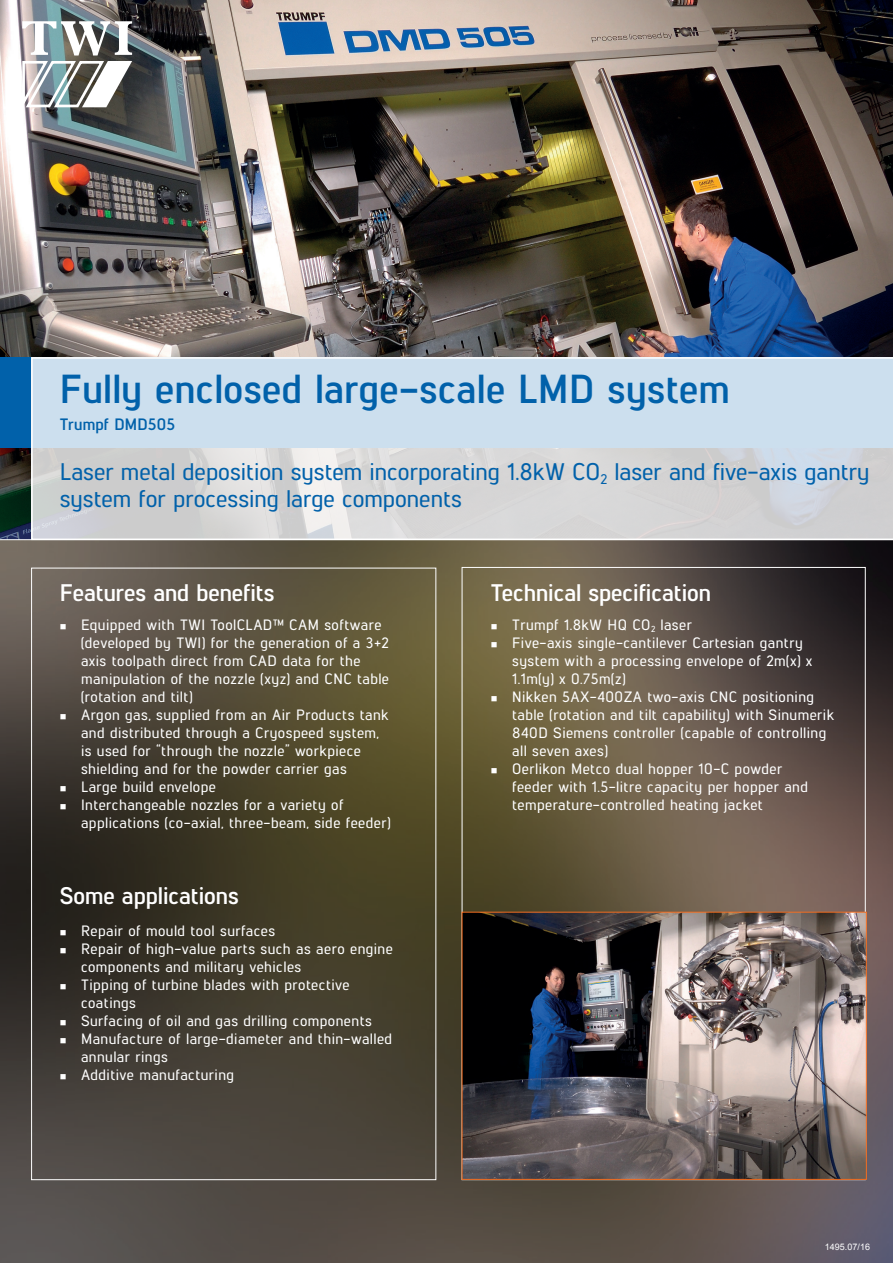
<style>
.page{position:relative;width:893px;height:1263px;background:#fff}
.page>*{position:absolute;margin:0;border:0;box-sizing:border-box;transform-origin:0 0}
.Large_blue_heading{font:700 40.5px "Lintel";letter-spacing:.01em;color:#0161aa}
.Blue_sub_heading{font:500 24px/27px "Lintel";color:#0161aa}
.White_sub_heading{font:700 24px "Lintel";color:#fff}
.Equipment_sub_headin{font:700 16.5px "Lintel";letter-spacing:.01em;color:#0161aa}
.t1{font:500 15px/18px "Lintel";letter-spacing:.03em;color:#fff}
.Print_ref{font:9px "Arial";letter-spacing:-.005em;color:#fff}
</style>
<div class="page">
<img style="left:0;top:540px;width:893px;height:723px">
<img style="left:0;top:0;width:893px;height:540px">
<div style="left:0;top:357px;width:893px;height:91px;background:#0161aa"></div>
<svg style="left:21px;top:21px;width:113px;height:91px"></svg>
<img style="left:464px;top:914px;width:401px;height:264px">
<div style="left:462px;top:912px;width:405px;height:268px;border:1px solid #f36e21"></div>
<svg style="left:31px;top:357px;width:862px;height:183px;background:#d1dae2"></svg>
<svg style="left:61px;top:624px;width:5px;height:5px"></svg>
<svg style="left:61px;top:714px;width:5px;height:5px"></svg>
<svg style="left:61px;top:786px;width:5px;height:5px"></svg>
<svg style="left:61px;top:804px;width:5px;height:5px"></svg>
<svg style="left:61px;top:930px;width:5px;height:5px"></svg>
<svg style="left:61px;top:948px;width:5px;height:5px"></svg>
<svg style="left:61px;top:984px;width:5px;height:5px"></svg>
<svg style="left:61px;top:1020px;width:5px;height:5px"></svg>
<svg style="left:61px;top:1038px;width:5px;height:5px"></svg>
<svg style="left:61px;top:1074px;width:5px;height:5px"></svg>
<svg style="left:492px;top:624px;width:5px;height:5px"></svg>
<svg style="left:492px;top:642px;width:5px;height:5px"></svg>
<svg style="left:492px;top:696px;width:5px;height:5px"></svg>
<svg style="left:492px;top:768px;width:5px;height:5px"></svg>
<p class="Large_blue_heading" style="left:60px;top:360px;width:671px">Fully enclosed large-scale LMD system</p>
<p class="Equipment_sub_headin" style="left:60px;top:413px;width:117px">Trumpf DMD505</p>
<p class="Blue_sub_heading" style="left:60px;top:457px;width:811px">Laser metal deposition system incorporating 1.8kW CO<sub>2</sub> laser and five-axis gantry system for processing large components</p>
<p class="White_sub_heading" style="left:60px;top:575px;width:216px">Features and benefits</p>
<p class="t1" style="left:81px;top:615px;width:309px">Equipped with TWI ToolCLAD™ CAM software (developed by TWI) for the generation of a 3+2 axis toolpath direct from CAD data for the manipulation of the nozzle (xyz) and CNC table (rotation and tilt)</p>
<p class="t1" style="left:81px;top:705px;width:309px">Argon gas, supplied from an Air Products tank and distributed through a Cryospeed system, is used for “through the nozzle” workpiece shielding and for the powder carrier gas</p>
<p class="t1" style="left:81px;top:777px;width:136px">Large build envelope</p>
<p class="t1" style="left:81px;top:795px;width:311px">Interchangeable nozzles for a variety of applications (co-axial, three-beam, side feeder)</p>
<p class="White_sub_heading" style="left:60px;top:878px;width:181px">Some applications</p>
<p class="t1" style="left:81px;top:921px;width:196px">Repair of mould tool surfaces</p>
<p class="t1" style="left:81px;top:939px;width:313px">Repair of high-value parts such as aero engine components and military vehicles</p>
<p class="t1" style="left:81px;top:975px;width:270px">Tipping of turbine blades with protective coatings</p>
<p class="t1" style="left:81px;top:1011px;width:292px">Surfacing of oil and gas drilling components</p>
<p class="t1" style="left:81px;top:1029px;width:313px">Manufacture of large-diameter and thin-walled annular rings</p>
<p class="t1" style="left:81px;top:1065px;width:155px">Additive manufacturing</p>
<p class="White_sub_heading" style="left:491px;top:575px;width:222px">Technical specification</p>
<p class="t1" style="left:512px;top:615px;width:181px">Trumpf 1.8kW HQ CO<sub>2</sub> laser</p>
<p class="t1" style="left:512px;top:633px;width:302px">Five-axis single-cantilever Cartesian gantry system with a processing envelope of 2m(x) x<br>1.1m(y) x 0.75m(z)</p>
<p class="t1" style="left:512px;top:687px;width:324px">Nikken 5AX-400ZA two-axis CNC positioning table (rotation and tilt capability) with Sinumerik 840D Siemens controller (capable of controlling all seven axes)</p>
<p class="t1" style="left:512px;top:759px;width:297px">Oerlikon Metco dual hopper 10-C powder feeder with 1.5-litre capacity per hopper and temperature-controlled heating jacket</p>
<p class="Print_ref" style="left:825px;top:1241px;width:47px">1495.07/16</p>
</div>
